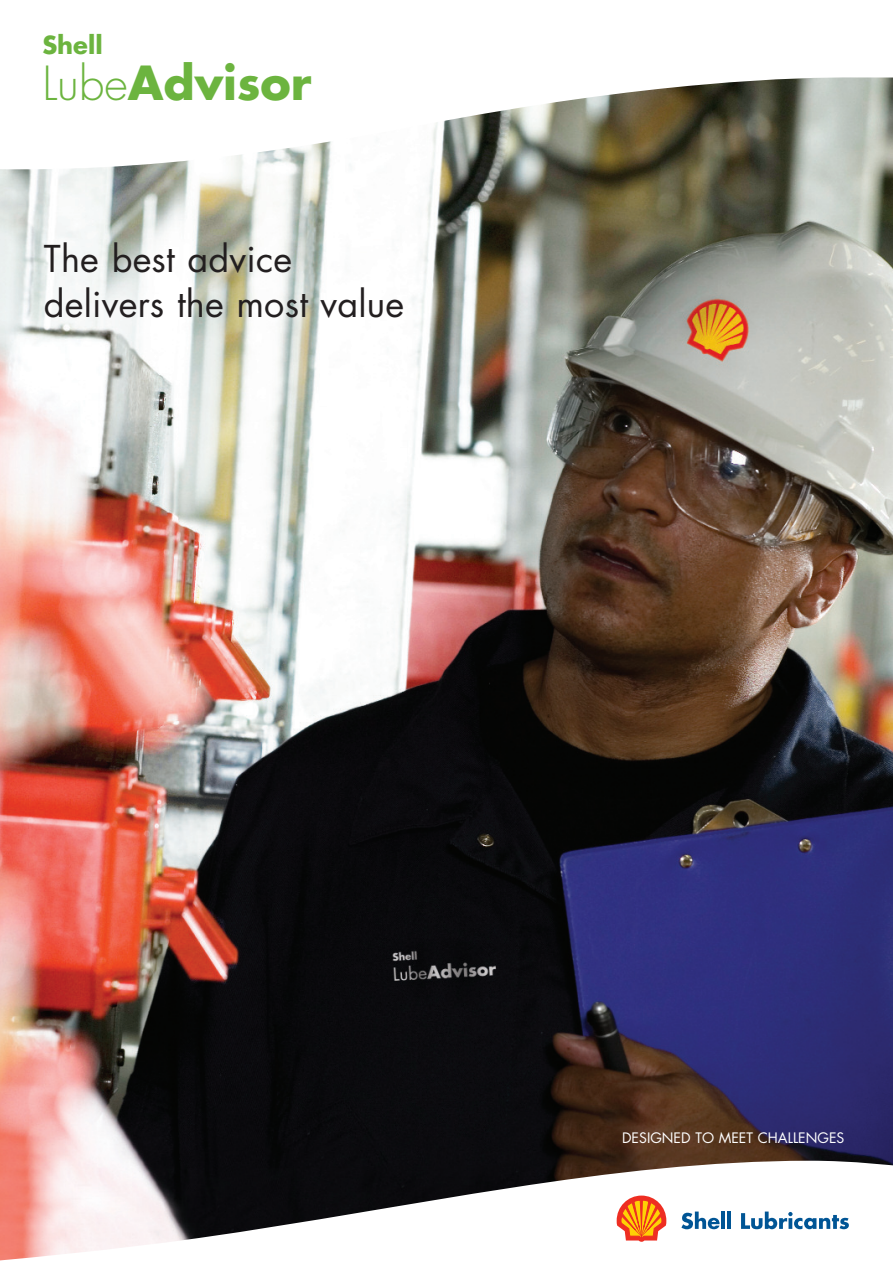
<style>
.page{position:relative;width:893px;height:1263px;background:#fff}
.page>*{position:absolute;margin:0;border:0;box-sizing:border-box;transform-origin:0 0}
.t1{font:700 45.75px "Futura Std";color:#6cb43f}
.t2{font:36px/45px "Futura Std";letter-spacing:.005em;color:#231f20}
.t3{font:700 24.15px "Futura Std";color:#6cb43f}
.t4{font:14.1px "Futura Std";color:#fff}
.s1{font-weight:300}
</style>
<div class="page">
<img style="left:0;top:169px;width:892px;height:992px">
<svg style="left:0;top:1161px;width:892px;height:100px"></svg>
<svg style="left:615px;top:1195px;width:52px;height:48px"></svg>
<svg style="left:681px;top:1212px;width:38px;height:17px"></svg>
<hr style="left:721px;top:1212px;width:4px;height:17px;background:#005595">
<hr style="left:727px;top:1212px;width:4px;height:17px;background:#005595">
<svg style="left:741px;top:1212px;width:107px;height:17px"></svg>
<svg style="left:73px;top:77px;width:819px;height:92px"></svg>
<p class="t3" style="left:42px;top:34px;width:62px">Shell</p>
<p class="t1" style="left:42px;top:62px;width:270px"><span class="s1">Lube</span>Advisor</p>
<p class="t2" style="left:44px;top:240px;width:362px">The best advice delivers the most value</p>
<p class="t4" style="left:622px;top:1131px;width:224px">DESIGNED TO MEET CHALLENGES</p>
</div>
